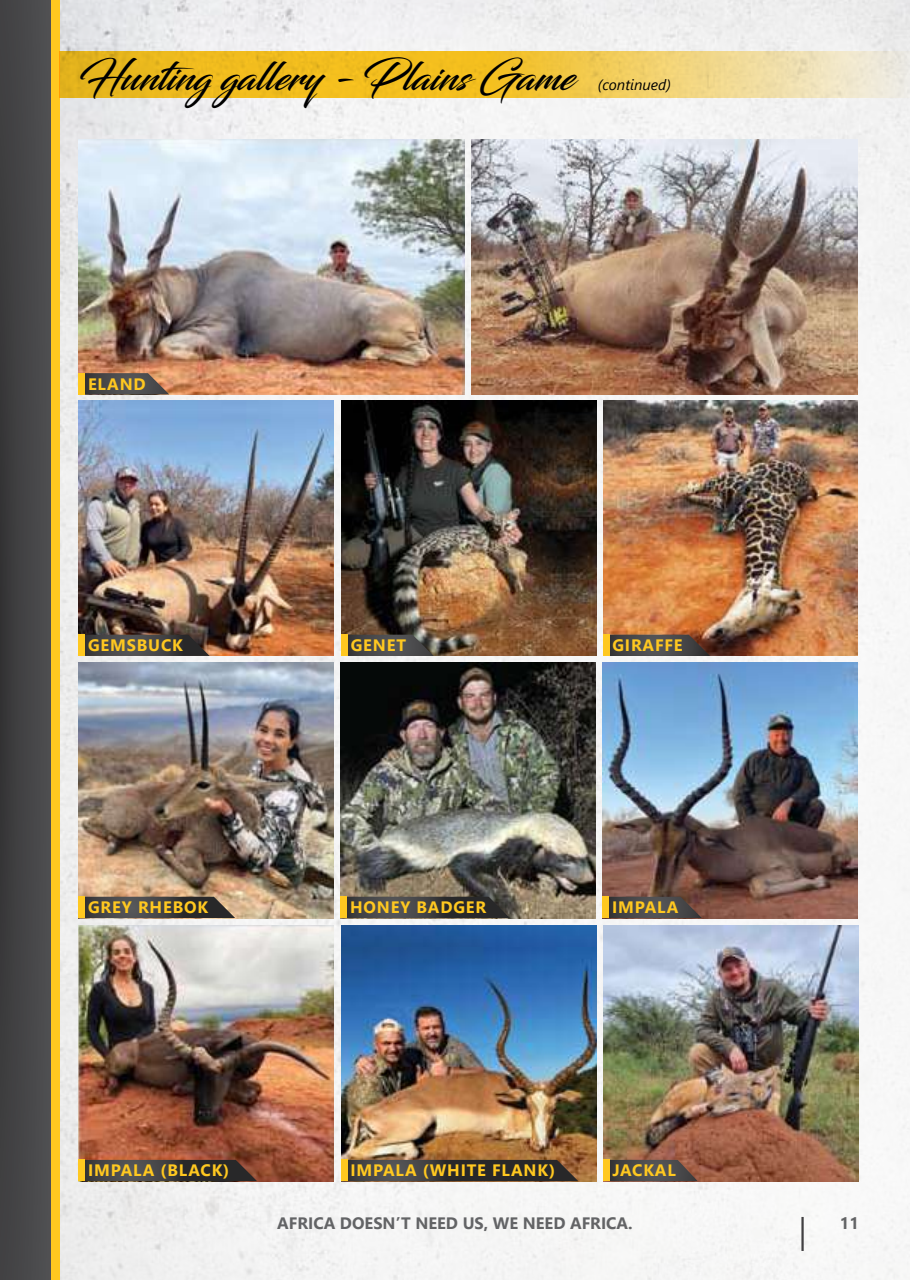
<style>
.page{position:relative;width:910px;height:1280px;background:#fff}
.page>*{position:absolute;margin:0;border:0;box-sizing:border-box;transform-origin:0 0}
.t1{font:39px "Blacksword";color:#000}
.t2{font:700 16.5px "Segoe UI";letter-spacing:.05em;color:#ffc820}
.t3{font:700 16.5px "Segoe UI";color:#636466}
.t4{font:italic 15px "Segoe UI";color:#000}
</style>
<div class="page">
<img style="left:60px;top:0;width:850px;height:1280px">
<div style="left:0;top:0;width:51px;height:1280px;background:linear-gradient(to right,#3a393b,#4f5052)"></div>
<div style="left:51px;top:0;width:9px;height:1280px;background:#ffc820"></div>
<hr style="left:801px;top:1217px;width:3px;height:34px;background:#414042">
<svg style="left:60px;top:51px;width:850px;height:47px;background:#efc850"></svg>
<img style="left:79px;top:401px;width:255px;height:255px">
<img style="left:603px;top:663px;width:255px;height:255px">
<img style="left:79px;top:926px;width:255px;height:255px">
<img style="left:341px;top:926px;width:255px;height:255px">
<img style="left:603px;top:401px;width:255px;height:255px">
<img style="left:603px;top:926px;width:255px;height:255px">
<svg style="left:85px;top:635px;width:125px;height:21px;background:#444141"></svg>
<svg style="left:609px;top:635px;width:101px;height:21px;background:#4d4745"></svg>
<svg style="left:609px;top:897px;width:93px;height:21px;background:#4d4848"></svg>
<svg style="left:609px;top:1160px;width:89px;height:21px;background:#554d4a"></svg>
<svg style="left:85px;top:1160px;width:172px;height:21px;background:#3f3a3a"></svg>
<svg style="left:347px;top:1160px;width:231px;height:21px;background:#3a3736"></svg>
<div style="left:79px;top:635px;width:6px;height:21px;background:#ffc820"></div>
<div style="left:603px;top:635px;width:6px;height:21px;background:#ffc820"></div>
<div style="left:603px;top:897px;width:6px;height:21px;background:#ffc820"></div>
<div style="left:603px;top:1160px;width:6px;height:21px;background:#ffc820"></div>
<div style="left:79px;top:1160px;width:6px;height:21px;background:#ffc820"></div>
<div style="left:341px;top:1160px;width:6px;height:21px;background:#ffc820"></div>
<img style="left:79px;top:139px;width:386px;height:255px">
<img style="left:472px;top:139px;width:386px;height:255px">
<svg style="left:85px;top:373px;width:84px;height:21px;background:#5d544f"></svg>
<div style="left:79px;top:373px;width:6px;height:21px;background:#ffc820"></div>
<img style="left:341px;top:663px;width:255px;height:255px">
<svg style="left:347px;top:897px;width:163px;height:21px;background:#3b3b3c"></svg>
<div style="left:341px;top:897px;width:6px;height:21px;background:#ffc820"></div>
<img style="left:341px;top:401px;width:219px;height:255px">
<img style="left:560px;top:401px;width:36px;height:255px">
<svg style="left:348px;top:635px;width:86px;height:21px;background:#4d4c4d"></svg>
<div style="left:341px;top:635px;width:7px;height:21px;background:#ffc820"></div>
<img style="left:79px;top:663px;width:255px;height:255px">
<svg style="left:85px;top:897px;width:150px;height:21px;background:#474544"></svg>
<div style="left:79px;top:897px;width:6px;height:21px;background:#ffc820"></div>
<h1 class="t1" style="left:79px;top:53px;width:498px">Hunting gallery - Plains Game</h1>
<p class="t4" style="left:598px;top:70px;width:74px">(continued)</p>
<p class="t2" style="left:88px;top:368px;width:59px">ELAND</p>
<p class="t2" style="left:88px;top:630px;width:96px">GEMSBUCK</p>
<p class="t2" style="left:612px;top:630px;width:72px">GIRAFFE</p>
<p class="t2" style="left:351px;top:630px;width:57px">GENET</p>
<p class="t2" style="left:88px;top:892px;width:122px">GREY RHEBOK</p>
<p class="t2" style="left:350px;top:892px;width:138px">HONEY BADGER</p>
<p class="t2" style="left:612px;top:892px;width:68px">IMPALA</p>
<p class="t2" style="left:88px;top:1155px;width:143px">IMPALA (BLACK)</p>
<p class="t2" style="left:350px;top:1155px;width:206px">IMPALA (WHITE FLANK)</p>
<p class="t2" style="left:612px;top:1155px;width:65px">JACKAL</p>
<p class="t3" style="left:277px;top:1207px;width:357px">AFRICA DOESN’T NEED US, WE NEED AFRICA.</p>
<p class="t3" style="left:840px;top:1207px;width:20px">11</p>
</div>
